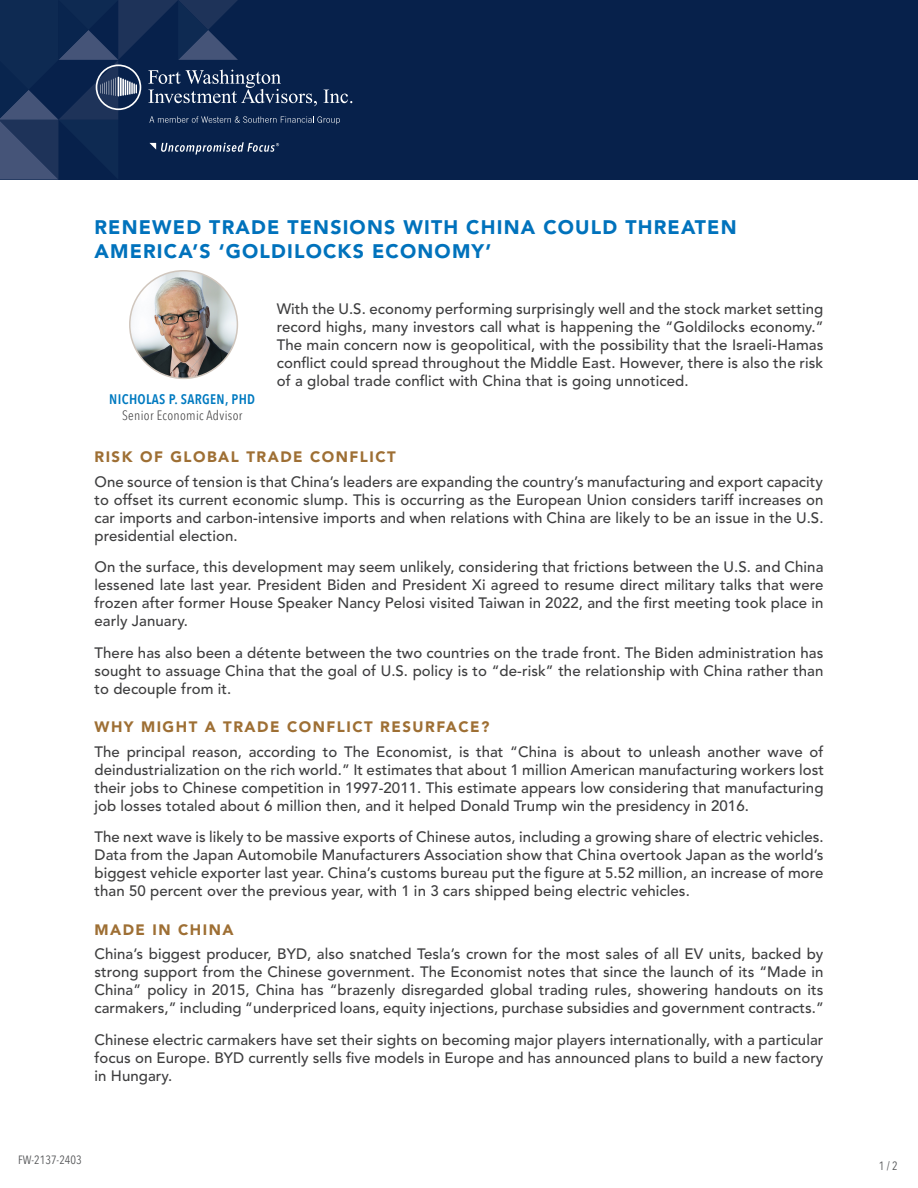
<style>
.page{position:relative;width:918px;height:1188px;background:#fff}
.page>*{position:absolute;margin:0;border:0;box-sizing:border-box;transform-origin:0 0}
.t1{font:900 19.5px/23.4px "Avenir LT Std";letter-spacing:.06em;color:#0072bc}
.t2{font:500 15px/18px "Avenir LT Std";letter-spacing:.005em;color:#3e3e3f;text-align:justify}
.t3{font:900 15px "Avenir LT Std";letter-spacing:.1em;color:#9e6f34}
.t4{font:600 condensed 13.8px "Avenir Next LT Pro";letter-spacing:.025em;color:#007ac0}
.t5{font:300 condensed 13.5px "Avenir Next LT Pro";letter-spacing:.025em;color:#3e3e3f}
.t6{font:condensed 12px "Avenir Next LT Pro";color:#57585a}
</style>
<div class="page">
<div style="left:0;top:0;width:918px;height:180px;background:#07214b"></div>
<svg style="left:0;top:0;width:352px;height:180px"></svg>
<img style="left:130px;top:271px;width:107px;height:107px;border-radius:54px">
<div style="left:129px;top:270px;width:109px;height:109px;border:2px solid #d0c6bd;border-radius:50%"></div>
<h1 class="t1" style="left:94px;top:216px;width:644px">RENEWED TRADE TENSIONS WITH CHINA COULD THREATEN<br>AMERICA’S ‘GOLDILOCKS ECONOMY’</h1>
<p class="t4" style="left:109px;top:390px;width:147px">NICHOLAS P. SARGEN, PHD</p>
<p class="t5" style="left:122px;top:407px;width:122px">Senior Economic Advisor</p>
<p class="t2" style="left:277px;top:300px;width:548px">With the U.S. economy performing surprisingly well and the stock market setting record highs, many investors call what is happening the “Goldilocks economy.” The main concern now is geopolitical, with the possibility that the Israeli-Hamas conflict could spread throughout the Middle East. However, there is also the risk of a global trade conflict with China that is going unnoticed.</p>
<p class="t3" style="left:94px;top:448px;width:303px">RISK OF GLOBAL TRADE CONFLICT</p>
<p class="t2" style="left:94px;top:473px;width:731px">One source of tension is that China’s leaders are expanding the country’s manufacturing and export capacity to offset its current economic slump. This is occurring as the European Union considers tariff increases on car imports and carbon-intensive imports and when relations with China are likely to be an issue in the U.S. presidential election.</p>
<p class="t2" style="left:94px;top:559px;width:731px">On the surface, this development may seem unlikely, considering that frictions between the U.S. and China lessened late last year. President Biden and President Xi agreed to resume direct military talks that were frozen after former House Speaker Nancy Pelosi visited Taiwan in 2022, and the first meeting took place in early January.</p>
<p class="t2" style="left:94px;top:644px;width:730px">There has also been a détente between the two countries on the trade front. The Biden administration has sought to assuage China that the goal of U.S. policy is to “de-risk” the relationship with China rather than to decouple from it.</p>
<p class="t3" style="left:94px;top:718px;width:397px">WHY MIGHT A TRADE CONFLICT RESURFACE?</p>
<p class="t2" style="left:94px;top:743px;width:731px">The principal reason, according to The Economist, is that “China is about to unleash another wave of deindustrialization on the rich world.” It estimates that about 1 million American manufacturing workers lost their jobs to Chinese competition in 1997-2011. This estimate appears low considering that manufacturing job losses totaled about 6 million then, and it helped Donald Trump win the presidency in 2016.</p>
<p class="t2" style="left:94px;top:829px;width:731px">The next wave is likely to be massive exports of Chinese autos, including a growing share of electric vehicles.<br>Data from the Japan Automobile Manufacturers Association show that China overtook Japan as the world’s biggest vehicle exporter last year. China’s customs bureau put the figure at 5.52 million, an increase of more than 50 percent over the previous year, with 1 in 3 cars shipped being electric vehicles.</p>
<p class="t3" style="left:94px;top:920px;width:141px">MADE IN CHINA</p>
<p class="t2" style="left:94px;top:946px;width:731px">China’s biggest producer, BYD, also snatched Tesla’s crown for the most sales of all EV units, backed by strong support from the Chinese government. The Economist notes that since the launch of its “Made in China” policy in 2015, China has “brazenly disregarded global trading rules, showering handouts on its carmakers,” including “underpriced loans, equity injections, purchase subsidies and government contracts.”</p>
<p class="t2" style="left:94px;top:1031px;width:730px">Chinese electric carmakers have set their sights on becoming major players internationally, with a particular focus on Europe. BYD currently sells five models in Europe and has announced plans to build a new factory in Hungary.</p>
<p class="t6" style="left:18px;top:1152px;width:65px">FW-2137-2403</p>
<p class="t6" style="left:879px;top:1159px;width:20px">1 / 2</p>
</div>
